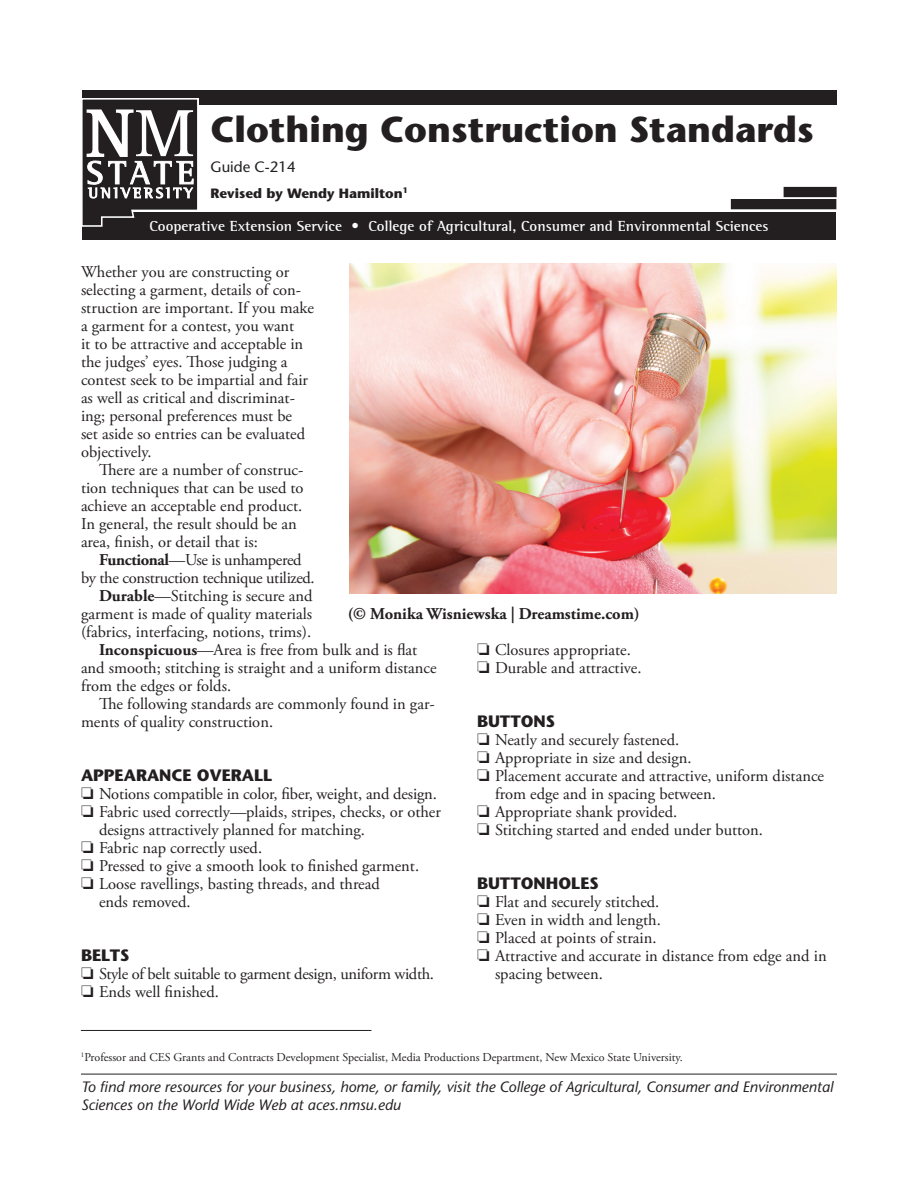
<style>
.page{position:relative;width:918px;height:1188px;background:#fff}
.page>*{position:absolute;margin:0;border:0;box-sizing:border-box;transform-origin:0 0}
.t1{font:700 36px "Stone Sans";color:#231f20}
.A_Body_Text_11_12_no{font:16.5px/18px "Adobe Garamond Pro";color:#231f20}
.A_Body_Text_11_12{font:16.5px/18px "Adobe Garamond Pro";color:#231f20}
.A_Body_Text_11_12-2{font:16.5px/18px "Adobe Garamond Pro";letter-spacing:-.02em;color:#231f20;text-align:center}
.A_Body_Text_11_12_no-2{font:16.5px "Adobe Garamond Pro";letter-spacing:-.02em;color:#231f20}
.A_Subtitle1_11_12_AL{font:700 16.5px "Stone Sans";color:#231f20}
.t2{font:700 16.5px "Adobe Garamond Pro";color:#231f20}
.For_more_info{font:italic 15px/18px "Stone Sans";color:#231f20}
.t3{font:700 15px "Rotis Semi Serif New";color:#fff}
.Guide_Circular{font:15px "Stone Sans";color:#231f20}
.t4{font:700 13.5px "Stone Sans";color:#231f20}
.Footnote{font:12px "Adobe Garamond Pro";color:#231f20}
.s1{font-weight:700}
</style>
<div class="page">
<div style="left:82px;top:212px;width:754px;height:28px;background:#231f20"></div>
<svg style="left:82px;top:99px;width:116px;height:128px"></svg>
<div style="left:200px;top:92px;width:637px;height:13px;background:#231f20"></div>
<div style="left:82px;top:90px;width:755px;height:8px;background:#231f20"></div>
<div style="left:731px;top:199px;width:105px;height:10px;background:#231f20"></div>
<div style="left:784px;top:187px;width:53px;height:10px;background:#231f20"></div>
<hr style="left:81px;top:1074px;width:756px;height:1px;background:#231f20">
<hr style="left:81px;top:1030px;width:290px;height:1px;background:#231f20">
<img style="left:349px;top:263px;width:488px;height:331px">
<p class="t1" style="left:211px;top:107px;width:605px">Clothing Construction Standards</p>
<p class="Guide_Circular" style="left:211px;top:158px;width:87px">Guide C-214</p>
<p class="t4" style="left:211px;top:184px;width:199px">Revised by Wendy Hamilton<sup>1</sup></p>
<p class="t3" style="left:149px;top:217px;width:621px">Cooperative Extension Service • College of Agricultural, Consumer and Environmental Sciences</p>
<p class="A_Body_Text_11_12_no" style="left:81px;top:264px;width:234px">Whether you are constructing or selecting a garment, details of con&shy;struction are important. If you make a garment for a contest, you want<br>it to be attractive and acceptable in the judges’ eyes. Those judging a contest seek to be impartial and fair as well as critical and discriminat&shy;ing; personal preferences must be<br>set aside so entries can be evaluated objectively.</p>
<p class="A_Body_Text_11_12" style="left:81px;top:462px;width:224px;text-indent:18px">There are a number of construc&shy;tion techniques that can be used to achieve an acceptable end product.<br>In general, the result should be an area, finish, or detail that is:</p>
<p class="A_Body_Text_11_12-2" style="left:81px;top:552px;width:235px"><span class="s1">Functional</span>—Use is unhampered<br>by the construction technique utilized.</p>
<p class="A_Body_Text_11_12" style="left:81px;top:588px;width:233px;text-align:justify;text-indent:18px"><span class="s1">Durable</span>—Stitching is secure and garment is made of quality materials (fabrics, interfacing, notions, trims).</p>
<p class="A_Body_Text_11_12" style="left:81px;top:642px;width:357px;text-indent:18px"><span class="s1">Inconspicuous</span>—Area is free from bulk and is flat and smooth; stitching is straight and a uniform distance from the edges or folds.</p>
<p class="A_Body_Text_11_12" style="left:81px;top:696px;width:355px;text-indent:18px">The following standards are commonly found in gar&shy;ments of quality construction.</p>
<p class="A_Subtitle1_11_12_AL" style="left:81px;top:765px;width:193px">APPEARANCE OVERALL</p>
<p class="A_Body_Text_11_12_no" style="left:81px;top:786px;width:357px">□ Notions compatible in color, fiber, weight, and design.</p>
<p class="A_Body_Text_11_12_no" style="left:99px;top:804px;width:343px;text-indent:-18px">□ Fabric used correctly—plaids, stripes, checks, or other designs attractively planned for matching.</p>
<p class="A_Body_Text_11_12_no" style="left:81px;top:840px;width:183px">□ Fabric nap correctly used.</p>
<p class="A_Body_Text_11_12_no" style="left:81px;top:858px;width:340px">□ Pressed to give a smooth look to finished garment.</p>
<p class="A_Body_Text_11_12_no" style="left:99px;top:876px;width:282px;text-indent:-18px">□ Loose ravellings, basting threads, and thread ends removed.</p>
<p class="t2" style="left:348px;top:605px;width:294px">(© Monika Wisniewska | Dreamstime.com)</p>
<p class="A_Body_Text_11_12_no" style="left:477px;top:642px;width:155px">□ Closures appropriate.</p>
<p class="A_Body_Text_11_12_no" style="left:477px;top:660px;width:166px">□ Durable and attractive.</p>
<p class="A_Subtitle1_11_12_AL" style="left:477px;top:711px;width:80px">BUTTONS</p>
<p class="A_Body_Text_11_12_no" style="left:477px;top:732px;width:204px">□ Neatly and securely fastened.</p>
<p class="A_Body_Text_11_12_no" style="left:477px;top:750px;width:216px">□ Appropriate in size and design.</p>
<p class="A_Body_Text_11_12_no" style="left:495px;top:768px;width:331px;text-indent:-18px">□ Placement accurate and attractive, uniform distance from edge and in spacing between.</p>
<p class="A_Body_Text_11_12_no" style="left:477px;top:804px;width:202px">□ Appropriate shank provided.</p>
<p class="A_Body_Text_11_12_no" style="left:477px;top:822px;width:288px">□ Stitching started and ended under button.</p>
<p class="A_Subtitle1_11_12_AL" style="left:477px;top:873px;width:123px">BUTTONHOLES</p>
<p class="A_Body_Text_11_12_no" style="left:477px;top:894px;width:184px">□ Flat and securely stitched.</p>
<p class="A_Body_Text_11_12_no" style="left:477px;top:912px;width:185px">□ Even in width and length.</p>
<p class="A_Body_Text_11_12_no" style="left:477px;top:930px;width:181px">□ Placed at points of strain.</p>
<p class="A_Body_Text_11_12_no" style="left:495px;top:948px;width:333px;text-indent:-18px">□ Attractive and accurate in distance from edge and in spacing between.</p>
<p class="A_Subtitle1_11_12_AL" style="left:81px;top:945px;width:50px">BELTS</p>
<p class="A_Body_Text_11_12_no-2" style="left:81px;top:964px;width:355px">□ Style of belt suitable to garment design, uniform width.</p>
<p class="A_Body_Text_11_12_no" style="left:81px;top:984px;width:140px">□ Ends well finished.</p>
<p class="Footnote" style="left:81px;top:1050px;width:603px"><sup>1</sup>Professor and CES Grants and Contracts Development Specialist, Media Productions Department, New Mexico State University.</p>
<p class="For_more_info" style="left:81px;top:1078px;width:754px">To find more resources for your business, home, or family, visit the College of Agricultural, Consumer and Environmental<br>Sciences on the World Wide Web at aces.nmsu.edu</p>
</div>
